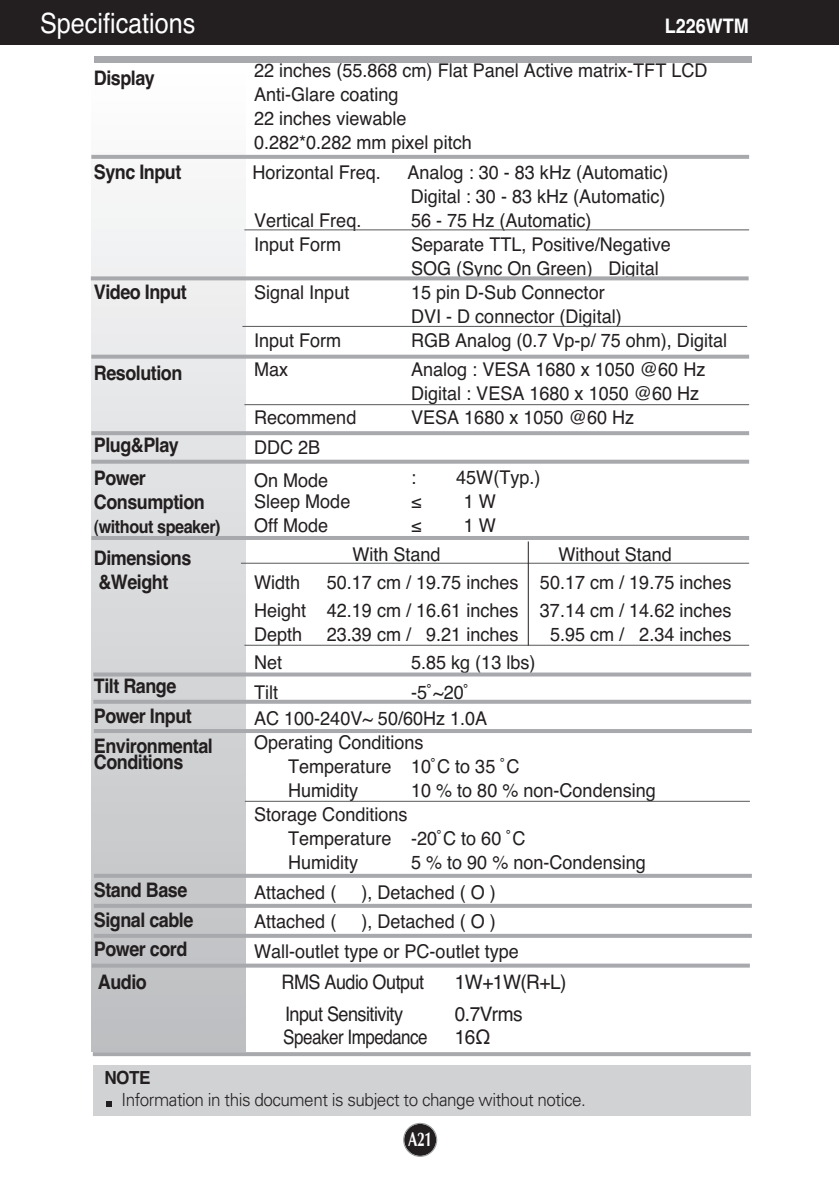
<style>
.page{position:relative;width:839px;height:1189px;background:#fff}
.page>*{position:absolute;margin:0;border:0;box-sizing:border-box;transform-origin:0 0}
.t1{font:28px "Helvetica";color:#fff;scale:.9 1}
.t2{font:700 20px/30.2px "Helvetica";letter-spacing:-.03em;color:#231f20;scale:.9 1}
.t3{font:20px "Helvetica";letter-spacing:-.03em;color:#231f20;scale:.9 1}
.t4{font:20px "Helvetica";letter-spacing:-.03em;color:#231f20;scale:.95 1}
.t5{font:20px "Helvetica";letter-spacing:-.03em;color:#231f20;scale:.85 1}
.t6{font:700 20px "Helvetica";color:#fff;scale:.9 1}
.t7{font:700 20px "Optima";color:#fff;scale:.7 1}
.t8{font:19px/24px "Helvetica";color:#231f20;scale:.95 1}
.t9{font:300 18px "Univers";letter-spacing:-.03em;color:#231f20;scale:.95 1}
.t10{font:700 18px "Helvetica";letter-spacing:-.03em;color:#231f20;scale:.9 1}
.t11{font:700 18px "Helvetica";letter-spacing:-.03em;color:#231f20;scale:.95 1}
</style>
<div class="page">
<div style="left:404px;top:1124px;width:32px;height:32px;background:#231f20;border-radius:50%"></div>
<div style="left:403px;top:1123px;width:34px;height:34px;border:1px solid #939598;border-radius:50%"></div>
<div style="left:0;top:0;width:839px;height:45px;background:#231f20"></div>
<div style="left:94px;top:57px;width:657px;height:6px;background:#a8a9ad"></div>
<div style="left:92px;top:68px;width:153px;height:983px;background:linear-gradient(to bottom,#fdfdfe,#bcbdc0)"></div>
<hr style="left:244px;top:229px;width:505px;height:1px;background:#57585a">
<hr style="left:91px;top:155px;width:658px;height:4px;background:#a8a9ad">
<svg style="left:91px;top:276px;width:657px;height:4px;fill:#a8a9ad"></svg>
<svg style="left:91px;top:431px;width:658px;height:4px;fill:#a8a9ad"></svg>
<svg style="left:91px;top:460px;width:658px;height:4px;fill:#a8a9ad"></svg>
<hr style="left:91px;top:536px;width:658px;height:4px;background:#a8a9ad">
<svg style="left:93px;top:672px;width:658px;height:4px;fill:#a8a9ad"></svg>
<hr style="left:242px;top:326px;width:505px;height:1px;background:#57585a">
<hr style="left:244px;top:404px;width:505px;height:1px;background:#57585a">
<svg style="left:93px;top:700px;width:658px;height:4px;fill:#a8a9ad"></svg>
<hr style="left:244px;top:645px;width:505px;height:1px;background:#57585a">
<hr style="left:241px;top:563px;width:508px;height:1px;background:#57585a">
<svg style="left:91px;top:355px;width:658px;height:4px;fill:#a8a9ad"></svg>
<hr style="left:94px;top:729px;width:658px;height:4px;background:#a8a9ad">
<svg style="left:94px;top:874px;width:658px;height:4px;fill:#a8a9ad"></svg>
<svg style="left:94px;top:904px;width:658px;height:4px;fill:#a8a9ad"></svg>
<hr style="left:94px;top:934px;width:658px;height:4px;background:#a8a9ad">
<hr style="left:245px;top:801px;width:505px;height:1px;background:#57585a">
<hr style="left:528px;top:541px;width:1px;height:104px;background:#231f20">
<svg style="left:92px;top:963px;width:658px;height:4px;fill:#a8a9ad"></svg>
<hr style="left:93px;top:1052px;width:657px;height:4px;background:#a8a9ad">
<div style="left:93px;top:1065px;width:657px;height:51px;background:#d1d2d4"></div>
<svg style="left:106px;top:1101px;width:6px;height:5px"></svg>
<h1 class="t1" style="left:40px;top:13px;width:174px">Specifications</h1>
<p class="t6" style="left:665px;top:19px;width:95px">L226WTM</p>
<p class="t2" style="left:94px;top:64px;width:69px">Display</p>
<p class="t8" style="left:254px;top:60px;width:479px">22 inches (55.868 cm) Flat Panel Active matrix-TFT LCD<br>Anti-Glare coating<br>22 inches viewable<br>0.282*0.282 mm pixel pitch</p>
<p class="t8" style="left:252px;top:162px;width:137px">Horizontal Freq.</p>
<p class="t8" style="left:407px;top:162px;width:276px">Analog : 30 - 83 kHz (Automatic)<br>Digital : 30 - 83 kHz (Automatic)</p>
<p class="t8" style="left:254px;top:210px;width:114px">Vertical Freq.</p>
<p class="t8" style="left:411px;top:210px;width:191px">56 - 75 Hz (Automatic)</p>
<p class="t8" style="left:254px;top:234px;width:93px">Input Form</p>
<p class="t8" style="left:411px;top:234px;width:275px">Separate TTL, Positive/Negative<br>SOG (Sync On Green) Digital</p>
<p class="t8" style="left:254px;top:282px;width:102px">Signal Input</p>
<p class="t8" style="left:411px;top:282px;width:223px">15 pin D-Sub Connector<br>DVI - D connector (Digital)</p>
<p class="t8" style="left:254px;top:330px;width:93px">Input Form</p>
<p class="t8" style="left:411px;top:330px;width:334px">RGB Analog (0.7 Vp-p/ 75 ohm), Digital</p>
<p class="t8" style="left:254px;top:359px;width:37px">Max</p>
<p class="t8" style="left:411px;top:359px;width:311px">Analog : VESA 1680 x 1050 @60 Hz<br>Digital : VESA 1680 x 1050 @60 Hz</p>
<p class="t8" style="left:254px;top:407px;width:109px">Recommend</p>
<p class="t8" style="left:411px;top:407px;width:236px">VESA 1680 x 1050 @60 Hz</p>
<p class="t8" style="left:254px;top:433px;width:80px;line-height:32.6px">DDC 2B<br>On Mode</p>
<p class="t2" style="left:94px;top:158px;width:99px">Sync Input</p>
<p class="t2" style="left:94px;top:278px;width:105px">Video Input</p>
<p class="t2" style="left:94px;top:359px;width:100px">Resolution</p>
<p class="t2" style="left:94px;top:430px;width:96px;line-height:32.6px">Plug&amp;Play<br>Power</p>
<p class="t2" style="left:94px;top:488px;width:125px">Consumption</p>
<p class="t10" style="left:94px;top:519px;width:142px">(without speaker)</p>
<p class="t2" style="left:94px;top:547px;width:110px;line-height:24px">Dimensions &amp;Weight</p>
<p class="t8" style="left:411px;top:467px;width:7px">:</p>
<p class="t8" style="left:456px;top:467px;width:90px">45W(Typ.)</p>
<p class="t8" style="left:254px;top:491px;width:103px">Sleep Mode</p>
<p class="t8" style="left:411px;top:491px;width:12px">≤</p>
<p class="t8" style="left:464px;top:491px;width:35px">1 W</p>
<p class="t8" style="left:254px;top:515px;width:80px">Off Mode</p>
<p class="t8" style="left:411px;top:515px;width:12px">≤</p>
<p class="t8" style="left:464px;top:515px;width:35px">1 W</p>
<p class="t8" style="left:352px;top:544px;width:94px">With Stand</p>
<p class="t8" style="left:558px;top:544px;width:121px">Without Stand</p>
<p class="t8" style="left:254px;top:572px;width:50px">Width</p>
<p class="t8" style="left:254px;top:570px;width:504px;line-height:28px;text-align:right">50.17 cm / 19.75 inches 50.17 cm / 19.75 inches<br>Height 42.19 cm / 16.61 inches 37.14 cm / 14.62 inches</p>
<p class="t8" style="left:254px;top:624px;width:52px">Depth</p>
<p class="t8" style="left:327px;top:624px;width:203px">23.39 cm / 9.21 inches</p>
<p class="t8" style="left:550px;top:624px;width:193px">5.95 cm / 2.34 inches</p>
<p class="t8" style="left:254px;top:652px;width:31px">Net</p>
<p class="t8" style="left:411px;top:652px;width:132px">5.85 kg (13 lbs)</p>
<p class="t8" style="left:254px;top:682px;width:27px">Tilt</p>
<p class="t2" style="left:94px;top:672px;width:134px">Tilt Range<br>Power Input<br>Environmental</p>
<p class="t2" style="left:94px;top:749px;width:101px">Conditions</p>
<p class="t8" style="left:254px;top:681px;width:247px;line-height:26px;text-indent:157px">-5˚~20˚<br>AC 100-240V~ 50/60Hz 1.0A</p>
<p class="t8" style="left:288px;top:732px;width:245px;text-indent:-34px">Operating Conditions<br>Temperature 10˚C to 35 ˚C<br>Humidity</p>
<p class="t8" style="left:411px;top:780px;width:259px">10 % to 80 % non-Condensing</p>
<p class="t8" style="left:288px;top:804px;width:251px;text-indent:-34px">Storage Conditions<br>Temperature -20˚C to 60 ˚C<br>Humidity</p>
<p class="t8" style="left:411px;top:852px;width:249px">5 % to 90 % non-Condensing</p>
<p class="t2" style="left:94px;top:877px;width:112px;line-height:29.6px">Stand Base<br>Signal cable<br>Power cord</p>
<p class="t8" style="left:254px;top:881px;width:88px">Attached (</p>
<p class="t8" style="left:361px;top:881px;width:143px">), Detached ( O )</p>
<p class="t8" style="left:254px;top:911px;width:88px">Attached (</p>
<p class="t8" style="left:254px;top:908px;width:280px;line-height:29.6px;text-indent:107px">), Detached ( O )<br>Wall-outlet type or PC-outlet type</p>
<p class="t2" style="left:98px;top:969px;width:56px">Audio</p>
<p class="t3" style="left:281px;top:975px;width:160px">RMS Audio Output</p>
<p class="t4" style="left:455px;top:975px;width:119px">1W+1W(R+L)</p>
<p class="t3" style="left:285px;top:1006px;width:133px">Input Sensitivity</p>
<p class="t4" style="left:455px;top:1006px;width:73px">0.7Vrms</p>
<p class="t5" style="left:283px;top:1029px;width:171px">Speaker Impedance</p>
<p class="t4" style="left:455px;top:1029px;width:39px">16Ω</p>
<p class="t11" style="left:104px;top:1071px;width:50px">NOTE</p>
<p class="t9" style="left:121px;top:1093px;width:490px">Information in this document is subject to change without notice.</p>
<p class="t7" style="left:408px;top:1131px;width:36px">A21</p>
</div>
